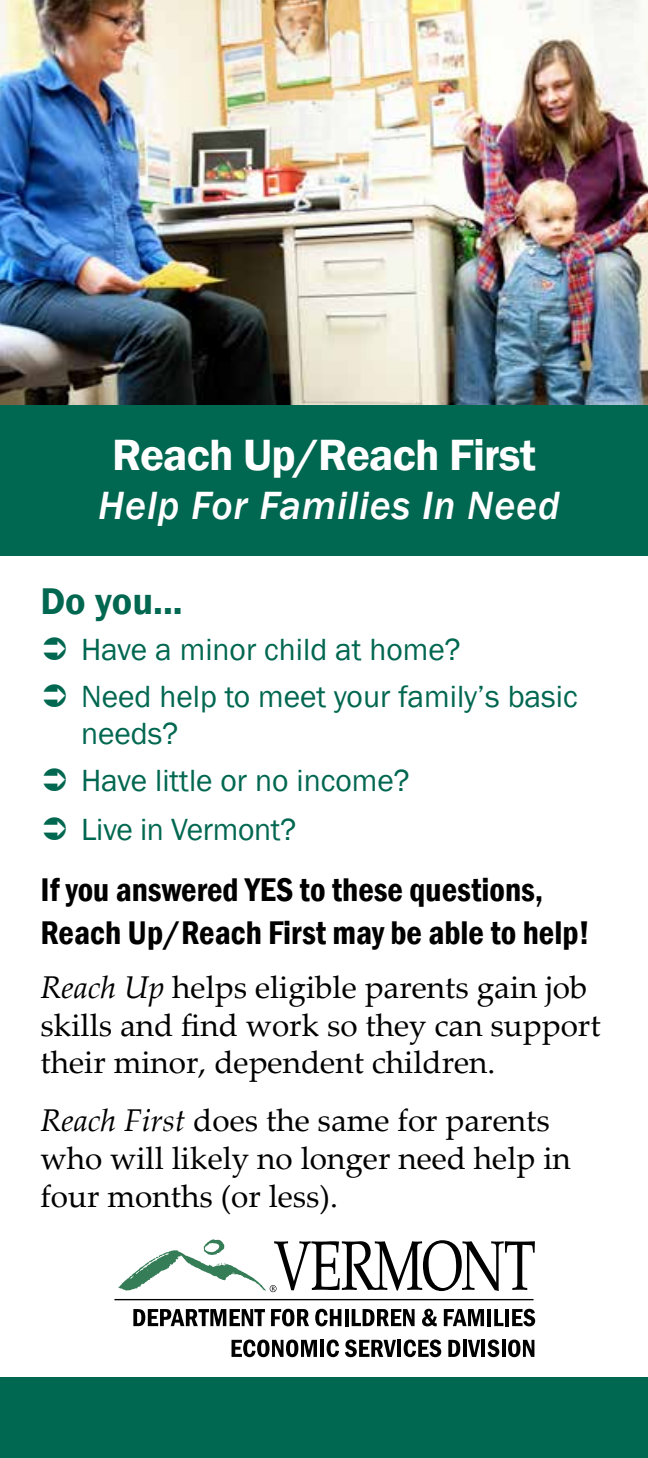
<style>
.page{position:relative;width:648px;height:1458px;background:#fff}
.page>*{position:absolute;margin:0;border:0;box-sizing:border-box;transform-origin:0 0}
.t1{font:600 45px "Franklin Gothic";letter-spacing:-.02em;color:#fff}
.t2{font:italic 500 40.5px "Franklin Gothic";letter-spacing:.02em;color:#fff}
.t3{font:600 38.25px "Franklin Gothic";color:#006750}
.t4{font:600 condensed 33.75px/43.2px "Franklin Gothic";color:#000}
.t5{font:31.5px/37.8px "Palatino Linotype";color:#000}
.t6{font:31.5px/37.8px "Franklin Gothic";color:#006750}
.s1{font-style:italic}
</style>
<div class="page">
<div style="left:0;top:1377px;width:648px;height:81px;background:#006750"></div>
<div style="left:0;top:404px;width:648px;height:152px;background:#006750"></div>
<img style="left:0;top:0;width:648px;height:405px">
<svg style="left:118px;top:1239px;width:417px;height:53px"></svg>
<hr style="left:114px;top:1299px;width:420px;height:1px;background:#000">
<svg style="left:133px;top:1309px;width:132px;height:17px"></svg>
<svg style="left:271px;top:1309px;width:38px;height:17px"></svg>
<svg style="left:315px;top:1309px;width:26px;height:17px"></svg>
<hr style="left:345px;top:1309px;width:3px;height:17px;background:#000">
<svg style="left:352px;top:1309px;width:63px;height:17px"></svg>
<svg style="left:422px;top:1309px;width:15px;height:17px"></svg>
<svg style="left:444px;top:1309px;width:40px;height:17px"></svg>
<hr style="left:487px;top:1309px;width:4px;height:17px;background:#000">
<svg style="left:494px;top:1309px;width:10px;height:17px"></svg>
<hr style="left:505px;top:1309px;width:4px;height:17px;background:#000">
<svg style="left:512px;top:1309px;width:23px;height:17px"></svg>
<svg style="left:232px;top:1340px;width:85px;height:17px"></svg>
<hr style="left:320px;top:1340px;width:4px;height:17px;background:#000">
<svg style="left:327px;top:1340px;width:12px;height:17px"></svg>
<svg style="left:345px;top:1340px;width:51px;height:17px"></svg>
<hr style="left:397px;top:1340px;width:4px;height:17px;background:#000">
<svg style="left:404px;top:1340px;width:37px;height:17px"></svg>
<svg style="left:448px;top:1340px;width:12px;height:17px"></svg>
<hr style="left:463px;top:1340px;width:4px;height:17px;background:#000">
<svg style="left:468px;top:1340px;width:12px;height:17px"></svg>
<hr style="left:482px;top:1340px;width:3px;height:17px;background:#000">
<svg style="left:487px;top:1340px;width:12px;height:17px"></svg>
<hr style="left:502px;top:1340px;width:3px;height:17px;background:#000">
<svg style="left:508px;top:1340px;width:26px;height:17px"></svg>
<p class="t1" style="left:112px;top:427px;width:425px">Reach Up/Reach First</p>
<p class="t2" style="left:98px;top:481px;width:463px">Help For Families In Need</p>
<p class="t3" style="left:40px;top:578px;width:144px">Do you...</p>
<p class="t6" style="left:81px;top:632px;width:381px">Have a minor child at home?</p>
<p class="t6" style="left:81px;top:678px;width:498px">Need help to meet your family’s basic needs?</p>
<p class="t6" style="left:81px;top:762px;width:330px">Have little or no income?</p>
<p class="t6" style="left:81px;top:811px;width:217px">Live in Vermont?</p>
<p class="t4" style="left:40px;top:867px;width:551px">If you answered YES to these questions,<br>Reach Up/Reach First may be able to help!</p>
<p class="t5" style="left:40px;top:967px;width:562px"><span class="s1">Reach Up</span> helps eligible parents gain job skills and find work so they can support their minor, dependent children.</p>
<p class="t5" style="left:40px;top:1101px;width:532px"><span class="s1">Reach First</span> does the same for parents who will likely no longer need help in four months (or less).</p>
</div>
